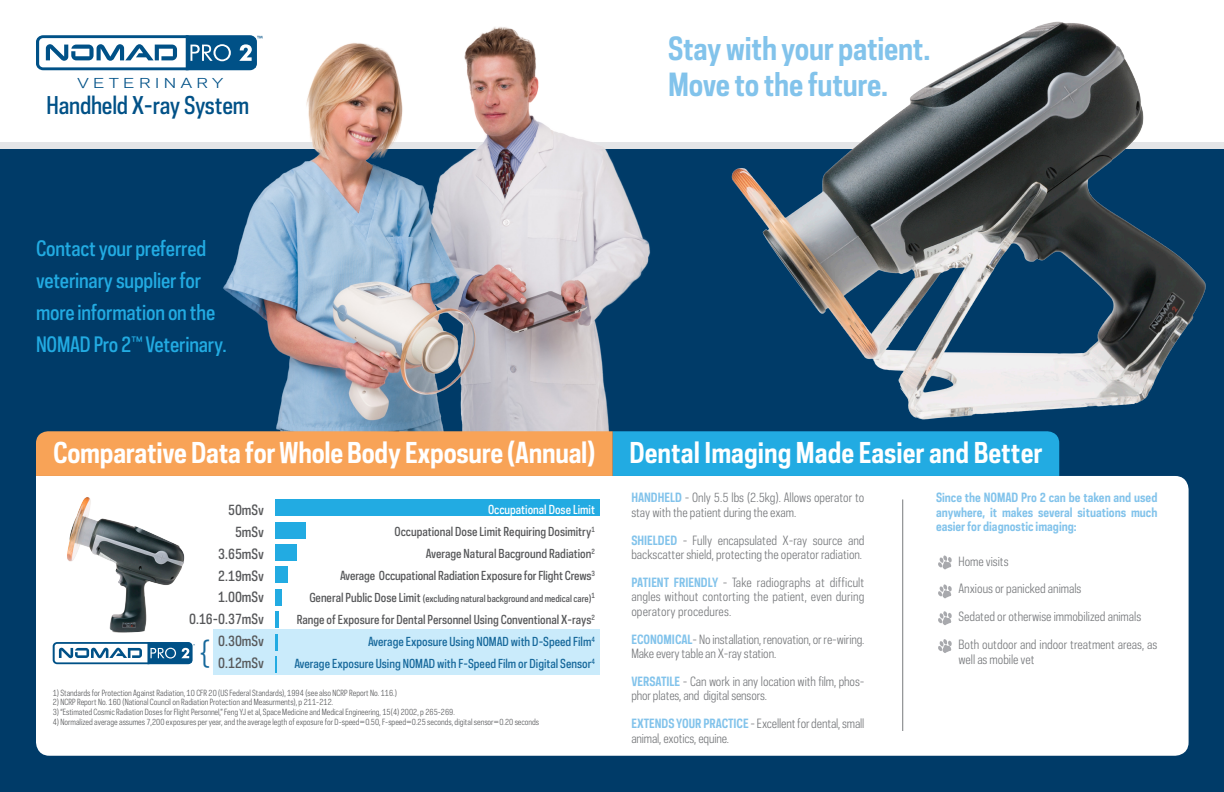
<style>
.page{position:relative;width:1224px;height:792px;background:#fff}
.page>*{position:absolute;margin:0;border:0;box-sizing:border-box;transform-origin:0 0}
.t1{font:700 30px "Polaris Condensed";letter-spacing:-.01em;color:#82c3eb}
.Quote_style{font:29.5px "Polaris Condensed";color:#16689b}
.t2{font:700 27px "Polaris Condensed";letter-spacing:-.01em;color:#fff}
.t3{font:500 23px "Polaris Condensed";letter-spacing:-.01em;color:#005187}
.t4{font:500 20px/32px "Polaris Condensed";letter-spacing:-.01em;color:#22abe2}
.Quote_style-2{font:500 13.4px "Polaris Condensed";color:#57585a}
.White_Heading{font:12.9px "Galaxie Polaris";letter-spacing:.25em;color:#005187;scale:1.29 1}
.t5{font:12px/14.4px "Polaris Condensed";color:#787a7d}
.t6{font:700 12px/14.4px "Polaris Condensed";color:#82c3eb;text-align:justify}
.Quote_style-3{font:500 11.7px "Polaris Condensed";color:#57585a}
.Quote_style-4{font:500 11.7px "Polaris Condensed";color:#16689b}
.Quote_style-5{font:500 11.7px "Polaris Condensed";color:#fff}
.Quote_style-6{font:500 9.1px "Polaris Condensed";color:#57585a}
.t7{font:8px "Galaxie Polaris Condensed";color:#57585a}
.Quote_style-7{font:500 6.8px "Polaris Condensed";color:#16689b}
.s1{font-weight:700;color:#82c3eb}
.s2{font-size:11.7px}
</style>
<div class="page">
<div style="left:0;top:142px;width:1224px;height:12px;background:#e4e5e7"></div>
<div style="left:0;top:150px;width:1224px;height:642px;background:#003b68"></div>
<img style="left:218px;top:27px;width:435px;height:404px">
<div style="left:36px;top:476px;width:1153px;height:280px;background:#fff"></div>
<svg style="left:36px;top:431px;width:1023px;height:45px;background:#9aa592"></svg>
<hr style="left:902px;top:499px;width:1px;height:232px;background:#787a7d">
<svg style="left:938px;top:555px;width:14px;height:15px"></svg>
<svg style="left:938px;top:584px;width:14px;height:15px"></svg>
<svg style="left:938px;top:611px;width:14px;height:15px"></svg>
<svg style="left:938px;top:639px;width:14px;height:15px"></svg>
<img style="left:711px;top:21px;width:513px;height:399px">
<div style="left:213px;top:629px;width:386px;height:46px;background:#caebfb"></div>
<div style="left:275px;top:499px;width:325px;height:17px;background:#22abe2"></div>
<div style="left:275px;top:522px;width:30px;height:17px;background:#22abe2"></div>
<div style="left:275px;top:544px;width:22px;height:17px;background:#22abe2"></div>
<div style="left:275px;top:567px;width:13px;height:16px;background:#22abe2"></div>
<div style="left:275px;top:589px;width:6px;height:17px;background:#22abe2"></div>
<hr style="left:275px;top:611px;width:3px;height:17px;background:#22abe2">
<svg style="left:275px;top:634px;width:2px;height:16px"></svg>
<svg style="left:275px;top:656px;width:1px;height:17px"></svg>
<svg style="left:53px;top:642px;width:142px;height:22px;background:#79a3c0"></svg>
<img style="left:58px;top:482px;width:134px;height:158px">
<svg style="left:36px;top:35px;width:226px;height:35px"></svg>
<p class="White_Heading" style="left:77px;top:73px;width:115px">VETERINARY</p>
<p class="t3" style="left:47px;top:90px;width:204px">Handheld X-ray System</p>
<p class="t4" style="left:36px;top:232px;width:192px">Contact your preferred veterinary supplier for more information on the<br>NOMAD Pro 2™ Veterinary.</p>
<p class="t1" style="left:668px;top:29px;width:264px">Stay with your patient.</p>
<p class="t1" style="left:668px;top:65px;width:222px">Move to the future.</p>
<p class="t2" style="left:53px;top:434px;width:544px">Comparative Data for Whole Body Exposure (Annual)</p>
<p class="t2" style="left:629px;top:435px;width:415px">Dental Imaging Made Easier and Better</p>
<p class="t5" style="left:631px;top:490px;width:235px"><span class="s1">HANDHELD</span> - Only 5.5 lbs (2.5kg). Allows operator to stay with the patient during the exam.</p>
<p class="t5" style="left:631px;top:533px;width:235px"><span class="s1">SHIELDED</span> - Fully encapsulated X-ray source and backscatter shield, protecting the operator radiation.</p>
<p class="t5" style="left:631px;top:575px;width:235px;text-align:justify"><span class="s1">PATIENT FRIENDLY</span> - Take radiographs at difficult angles without contorting the patient, even during operatory procedures.</p>
<p class="t5" style="left:631px;top:632px;width:235px"><span class="s1">ECONOMICAL</span>- No installation, renovation, or re-wiring.<br>Make every table an X-ray station.</p>
<p class="t5" style="left:631px;top:674px;width:235px"><span class="s1">VERSATILE</span> - Can work in any location with film, phos&shy;phor plates, and digital sensors.</p>
<p class="t5" style="left:631px;top:716px;width:235px"><span class="s1">EXTENDS YOUR PRACTICE</span> - Excellent for dental, small animal, exotics, equine.</p>
<p class="t6" style="left:936px;top:490px;width:223px">Since the NOMAD Pro 2 can be taken and used anywhere, it makes several situations much easier for diagnostic imaging:</p>
<p class="t5" style="left:958px;top:554px;width:52px">Home visits</p>
<p class="t5" style="left:958px;top:581px;width:124px">Anxious or panicked animals</p>
<p class="t5" style="left:958px;top:609px;width:184px">Sedated or otherwise immobilized animals</p>
<p class="t5" style="left:958px;top:637px;width:200px">Both outdoor and indoor treatment areas, as well as mobile vet</p>
<p class="Quote_style-2" style="left:228px;top:501px;width:37px">50mSv</p>
<p class="Quote_style-2" style="left:235px;top:523px;width:30px">5mSv</p>
<p class="Quote_style-2" style="left:218px;top:545px;width:47px">3.65mSv</p>
<p class="Quote_style-2" style="left:218px;top:566px;width:47px">2.19mSv</p>
<p class="Quote_style-2" style="left:218px;top:588px;width:47px">1.00mSv</p>
<p class="Quote_style-2" style="left:189px;top:610px;width:76px">0.16-0.37mSv</p>
<p class="Quote_style-2" style="left:218px;top:632px;width:47px">0.30mSv</p>
<p class="Quote_style-2" style="left:218px;top:654px;width:47px">0.12mSv</p>
<p class="Quote_style-5" style="left:488px;top:501px;width:108px">Occupational Dose Limit</p>
<p class="Quote_style-3" style="left:395px;top:523px;width:202px">Occupational Dose Limit Requiring Dosimitry<sup>1</sup></p>
<p class="Quote_style-3" style="left:426px;top:545px;width:171px">Average Natural Bacground Radiation<sup>2</sup></p>
<p class="Quote_style-3" style="left:340px;top:567px;width:256px">Average Occupational Radiation Exposure for Flight Crews<sup>3</sup></p>
<p class="Quote_style-6" style="left:309px;top:592px;width:287px"><span class="s2">General Public Dose Limit</span> (excluding natural background and medical care)<sup>1</sup></p>
<p class="Quote_style-3" style="left:297px;top:612px;width:300px">Range of Exposure for Dental Personnel Using Conventional X-rays<sup>2</sup></p>
<p class="Quote_style-4" style="left:368px;top:634px;width:228px">Average Exposure Using NOMAD with D-Speed Film<sup>4</sup></p>
<p class="Quote_style-4" style="left:294px;top:656px;width:299px">Average Exposure Using NOMAD with F-Speed Film or Digital Sensor</p>
<p class="Quote_style" style="left:201px;top:633px;width:11px">{</p>
<p class="Quote_style-7" style="left:591px;top:657px;width:5px">4</p>
<p class="t7" style="left:53px;top:687px;width:346px">1) Standards for Protection Against Radiation, 10 CFR 20 (US Federal Standards), 1994 (see also NCRP Report No. 116.)</p>
<p class="t7" style="left:53px;top:697px;width:282px">2) NCRP Report No. 160 (National Council on Radiation Protection and Measurments), p 211-212.</p>
<p class="t7" style="left:53px;top:707px;width:404px">3) “Estimated Cosmic Radiation Doses for Flight Personnel,” Feng YJ et al, Space Medicine and Medical Engineering, 15(4) 2002, p 265-269.</p>
<p class="t7" style="left:53px;top:716px;width:488px">4) Normalized average assumes 7,200 exposures per year, and the average legth of exposure for D-speed=0.50, F-speed=0.25 seconds, digital sensor=0.20 seconds</p>
</div>
